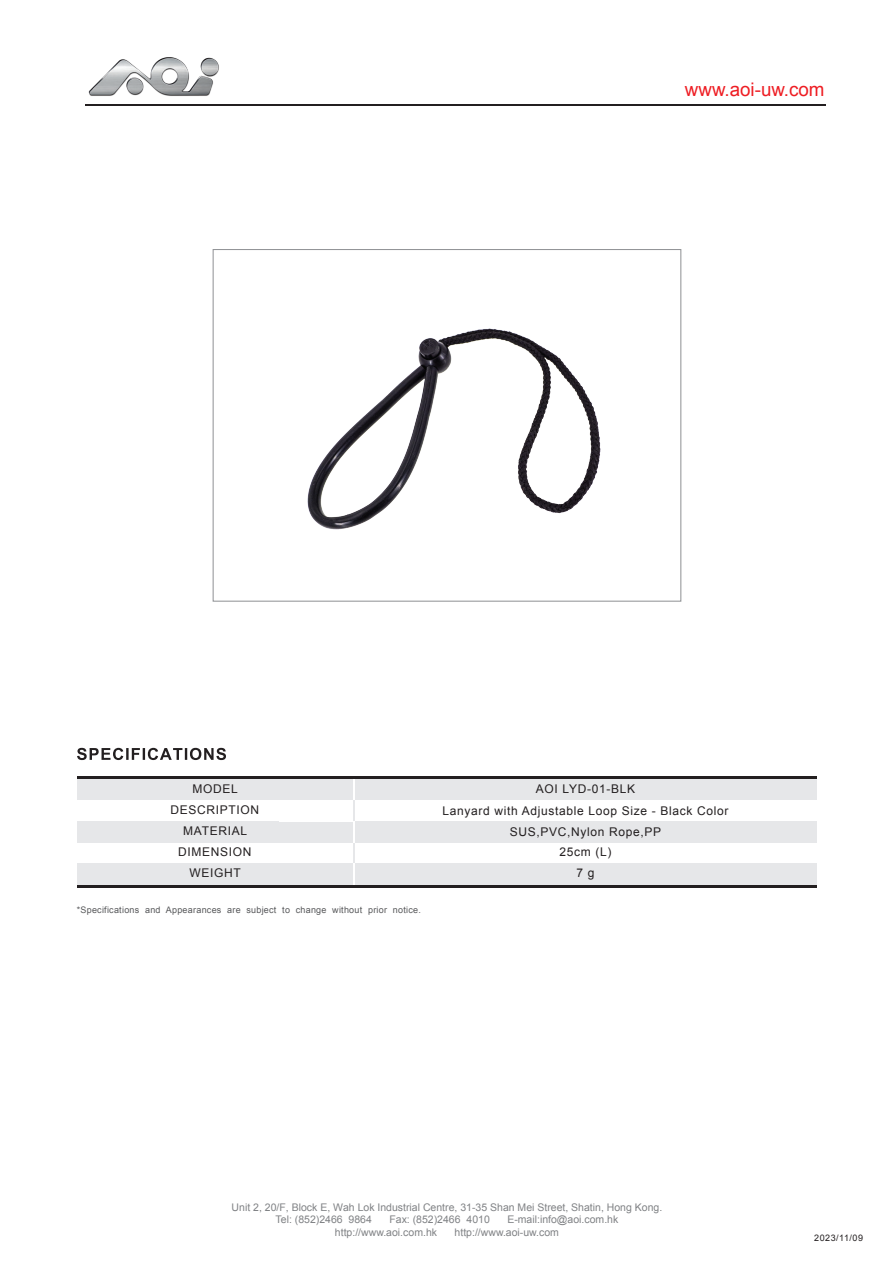
<style>
.page{position:relative;width:894px;height:1263px;background:#fff}
.page>*{position:absolute;margin:0;border:0;box-sizing:border-box;transform-origin:0 0}
.t1{font:18.75px "Arial";color:#ee1d23}
.t2{font:12px/21.1px "Arial";letter-spacing:.055em;color:#231f20;text-align:center}
.t3{font:10.5px/12.6px "Arial";color:#808285}
.t4{font:9px "Arial";letter-spacing:.03em;color:#57585a}
.t5{font:9px "Arial";letter-spacing:.055em;color:#231f20}
</style>
<div class="page">
<div style="left:77px;top:779px;width:276px;height:21px;background:#e6e7e9"></div>
<div style="left:355px;top:779px;width:462px;height:21px;background:#e6e7e9"></div>
<div style="left:77px;top:821px;width:276px;height:21px;background:#e6e7e9"></div>
<div style="left:77px;top:864px;width:276px;height:21px;background:#e6e7e9"></div>
<div style="left:355px;top:821px;width:462px;height:21px;background:#e6e7e9"></div>
<div style="left:355px;top:864px;width:462px;height:21px;background:#e6e7e9"></div>
<svg style="left:77px;top:748px;width:149px;height:12px"></svg>
<hr style="left:353px;top:800px;width:2px;height:21px;background:#e6e7e9">
<hr style="left:353px;top:842px;width:2px;height:22px;background:#e6e7e9">
<hr style="left:77px;top:776px;width:740px;height:3px;background:#231f20">
<hr style="left:77px;top:885px;width:740px;height:3px;background:#231f20">
<img style="left:307px;top:328px;width:294px;height:202px">
<hr style="left:85px;top:105px;width:740px;height:1px;background:#231f20">
<img style="left:85px;top:57px;width:154px;height:48px">
<h1 class="t1" style="left:685px;top:77px;width:141px">www.aoi-uw.com</h1>
<p class="t2" style="left:171px;top:778px;width:90px">MODEL<br>DESCRIPTION<br>MATERIAL<br>DIMENSION<br>WEIGHT</p>
<p class="t4" style="left:77px;top:904px;width:346px">*Specifications and Appearances are subject to change without prior notice.</p>
<p class="t2" style="left:443px;top:778px;width:287px">AOI LYD-01-BLK<br>Lanyard with Adjustable Loop Size - Black Color<br>SUS,PVC,Nylon Rope,PP</p>
<p class="t2" style="left:577px;top:863px;width:19px">7 g</p>
<p class="t2" style="left:560px;top:841px;width:53px">25cm (L)</p>
<p class="t3" style="left:276px;top:1201px;width:388px;text-indent:-44px">Unit 2, 20/F, Block E, Wah Lok Industrial Centre, 31-35 Shan Mei Street, Shatin, Hong Kong.<br>Tel: (852)2466 9864</p>
<p class="t3" style="left:389px;top:1214px;width:102px">Fax: (852)2466 4010</p>
<p class="t3" style="left:507px;top:1214px;width:113px">E-mail:info@aoi.com.hk</p>
<p class="t3" style="left:335px;top:1226px;width:104px">http://www.aoi.com.hk</p>
<p class="t3" style="left:455px;top:1226px;width:106px">http://www.aoi-uw.com</p>
<p class="t5" style="left:814px;top:1232px;width:50px">2023/11/09</p>
</div>
